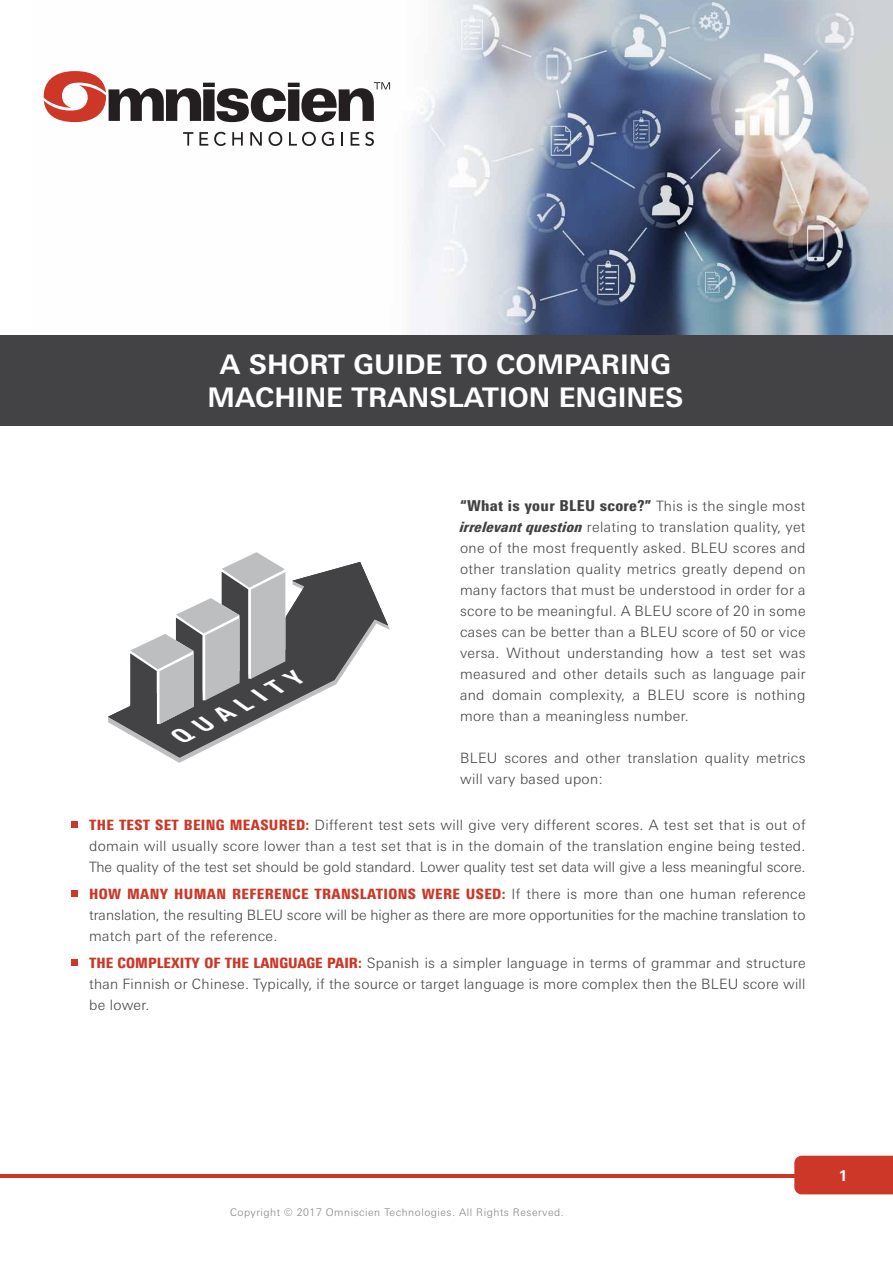
<style>
.page{position:relative;width:893px;height:1263px;background:#fff}
.page>*{position:absolute;margin:0;border:0;box-sizing:border-box;transform-origin:0 0}
.t1{font:700 27px/33px "Linotype Univers Basic";color:#fff;text-align:center}
.t2{font:italic 800 condensed 21.9px "Linotype Univers";color:#fff;scale:1.13 1}
.t3{font:900 condensed 15px "Linotype Univers";letter-spacing:.025em;color:#414042}
.t4{font:700 15px "Linotype Univers Basic";color:#fff}
.t5{font:300 14.25px/21px "Linotype Univers Basic";letter-spacing:.02em;color:#414042;text-align:justify}
.t6{font:300 14.25px/21px "Linotype Univers Basic";color:#414042}
.t7{font:900 condensed 14.25px "Linotype Univers";letter-spacing:.025em;color:#cc3727}
.t8{font:300 10.5px "Linotype Univers Basic";letter-spacing:.05em;color:#808285}
.s1{font-family:"Linotype Univers Basic";font-weight:300;font-stretch:normal;font-size:14.25px}
.s2{font-family:"Linotype Univers";font-weight:900;font-style:italic;font-stretch:condensed}
.s3{font-family:"Linotype Univers";font-weight:900;font-stretch:condensed;color:#cc3727}
.s4{font-family:"Linotype Univers Basic";font-weight:300;font-stretch:normal;color:#414042}
</style>
<div class="page">
<img style="left:43px;top:0;width:850px;height:335px">
<div style="left:0;top:335px;width:893px;height:91px;background:#434345"></div>
<svg style="left:183px;top:132px;width:10px;height:14px"></svg>
<svg style="left:199px;top:132px;width:9px;height:14px"></svg>
<svg style="left:214px;top:132px;width:12px;height:14px"></svg>
<svg style="left:232px;top:132px;width:11px;height:14px"></svg>
<svg style="left:250px;top:132px;width:12px;height:14px"></svg>
<svg style="left:268px;top:132px;width:14px;height:14px"></svg>
<svg style="left:289px;top:132px;width:27px;height:14px"></svg>
<svg style="left:322px;top:132px;width:12px;height:14px"></svg>
<svg style="left:341px;top:132px;width:2px;height:14px"></svg>
<svg style="left:351px;top:132px;width:8px;height:14px"></svg>
<svg style="left:365px;top:132px;width:9px;height:14px"></svg>
<svg style="left:44px;top:71px;width:346px;height:51px"></svg>
<div style="left:71px;top:822px;width:7px;height:6px;background:#cc3727"></div>
<hr style="left:0;top:1174px;width:893px;height:3px;background:#cc3727">
<div style="left:794px;top:1156px;width:99px;height:38px;background:#cc3727"></div>
<div style="left:71px;top:890px;width:7px;height:6px;background:#cc3727"></div>
<div style="left:71px;top:960px;width:7px;height:6px;background:#cc3727"></div>
<svg style="left:108px;top:552px;width:280px;height:206px"></svg>
<h1 class="t1" style="left:208px;top:348px;width:477px">A SHORT GUIDE TO COMPARING<br>MACHINE TRANSLATION ENGINES</h1>
<h2 class="t2" style="left:173px;top:725px;width:126px;rotate:-27deg">QUALITY</h2>
<p class="t3" style="left:460px;top:496px;width:347px">“What is your BLEU score?” <span class="s1">This is the single most</span></p>
<p class="t5" style="left:460px;top:516px;width:347px"><span class="s2">irrelevant question</span> relating to translation quality, yet one of the most frequently asked. BLEU scores and other translation quality metrics greatly depend on many factors that must be understood in order for a score to be meaningful. A BLEU score of 20 in some cases can be better than a BLEU score of 50 or vice versa. Without understanding how a test set was measured and other details such as language pair and domain complexity, a BLEU score is nothing more than a meaningless number.</p>
<p class="t5" style="left:460px;top:747px;width:347px">BLEU scores and other translation quality metrics will vary based upon:</p>
<p class="t5" style="left:89px;top:814px;width:718px"><span class="s3">THE TEST SET BEING MEASURED:</span> Different test sets will give very different scores. A test set that is out of domain will usually score lower than a test set that is in the domain of the translation engine being tested.<br>The quality of the test set should be gold standard. Lower quality test set data will give a less meaningful score.</p>
<p class="t7" style="left:89px;top:885px;width:718px">HOW MANY HUMAN REFERENCE TRANSLATIONS WERE USED: <span class="s4">If there is more than one human reference</span></p>
<p class="t6" style="left:89px;top:904px;width:718px">translation, the resulting BLEU score will be higher as there are more opportunities for the machine translation to match part of the reference.</p>
<p class="t5" style="left:89px;top:952px;width:718px"><span class="s3">THE COMPLEXITY OF THE LANGUAGE PAIR:</span> Spanish is a simpler language in terms of grammar and structure than Finnish or Chinese. Typically, if the source or target language is more complex then the BLEU score will be lower.</p>
<p class="t8" style="left:230px;top:1205px;width:335px">Copyright © 2017 Omniscien Technologies. All Rights Reserved.</p>
<p class="t4" style="left:833px;top:1169px;width:16px">11</p>
</div>
